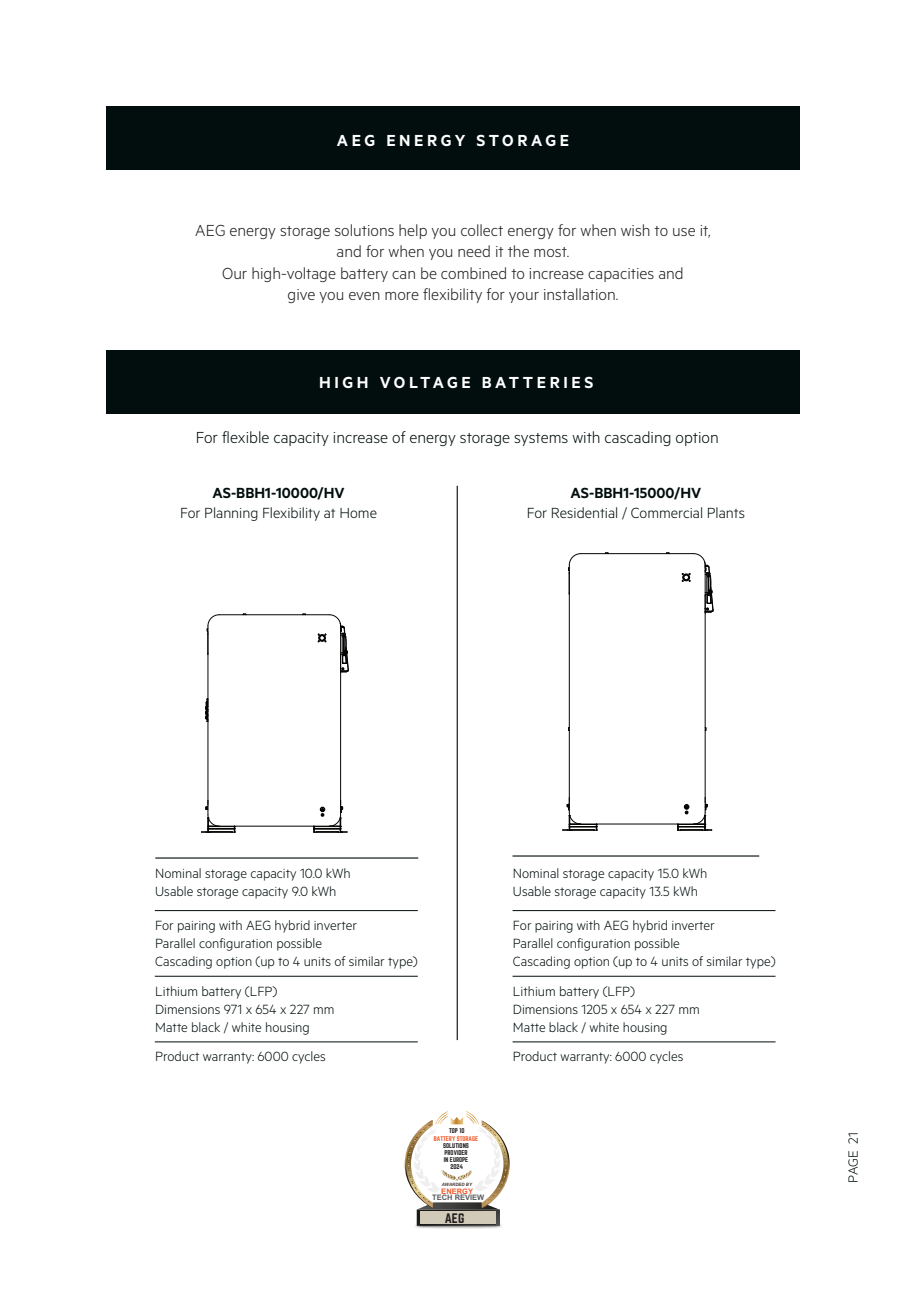
<style>
.page{position:relative;width:906px;height:1289px;background:#fff}
.page>*{position:absolute;margin:0;border:0;box-sizing:border-box;transform-origin:0 0}
.t1{font:300 18px/21.6px "Metric";color:#231f20;text-align:center}
.t2{font:300 18px "Metric";color:#020d0d}
.t3{font:600 18px "Metric";letter-spacing:.2em;color:#fff}
.t4{font:300 16.5px "Metric";color:#020d0d}
.t5{font:600 16.5px "Metric";color:#020d0d}
.t6{font:300 15px/18px "Metric";color:#020d0d}
.t7{font:12px "Norwester";color:#201d1e}
.t8{font:700 7.5px "Arial";color:#58595b}
.t9{font:700 7.5px "Arial";color:#f1592a}
.t10{font:6px/7.2px "Norwester";color:#201d1e;text-align:center}
.t11{font:5.85px "Norwester";color:#f1592a}
.t12{font:italic 700 4.5px "Arial";color:#463b35}
</style>
<div class="page">
<div style="left:106px;top:350px;width:693px;height:63px;background:#020d0d"></div>
<div style="left:106px;top:106px;width:693px;height:64px;background:#020d0d"></div>
<hr style="left:457px;top:486px;width:1px;height:554px;background:#020d0d">
<hr style="left:155px;top:857px;width:263px;height:1px;background:#020d0d">
<hr style="left:512px;top:855px;width:247px;height:1px;background:#020d0d">
<hr style="left:155px;top:910px;width:263px;height:1px;background:#020d0d">
<hr style="left:512px;top:910px;width:263px;height:1px;background:#020d0d">
<hr style="left:155px;top:976px;width:263px;height:1px;background:#020d0d">
<hr style="left:512px;top:976px;width:263px;height:1px;background:#020d0d">
<hr style="left:155px;top:1041px;width:263px;height:1px;background:#020d0d">
<hr style="left:512px;top:1041px;width:263px;height:1px;background:#020d0d">
<hr style="left:219px;top:614px;width:110px;height:1px;background:#040503">
<hr style="left:340px;top:626px;width:1px;height:189px;background:#040503">
<hr style="left:219px;top:825px;width:110px;height:1px;background:#040503">
<hr style="left:208px;top:626px;width:1px;height:189px;background:#040503">
<svg style="left:206px;top:698px;width:3px;height:24px"></svg>
<svg style="left:207px;top:614px;width:13px;height:41px"></svg>
<svg style="left:313px;top:800px;width:35px;height:33px"></svg>
<svg style="left:201px;top:800px;width:34px;height:33px"></svg>
<svg style="left:318px;top:614px;width:31px;height:59px"></svg>
<hr style="left:581px;top:553px;width:112px;height:1px;background:#040503">
<hr style="left:705px;top:565px;width:1px;height:247px;background:#040503">
<hr style="left:581px;top:823px;width:112px;height:1px;background:#040503">
<hr style="left:569px;top:565px;width:1px;height:247px;background:#040503">
<svg style="left:568px;top:553px;width:13px;height:42px"></svg>
<svg style="left:677px;top:797px;width:35px;height:34px"></svg>
<svg style="left:562px;top:797px;width:35px;height:34px"></svg>
<svg style="left:681px;top:553px;width:33px;height:60px"></svg>
<svg style="left:405px;top:1111px;width:105px;height:118px"></svg>
<p class="t3" style="left:337px;top:129px;width:234px">AEG ENERGY STORAGE</p>
<p class="t1" style="left:195px;top:218px;width:517px">AEG energy storage solutions help you collect energy for when wish to use it, and for when you need it the most.<br>Our high-voltage battery can be combined to increase capacities and<br>give you even more flexibility for your installation.</p>
<p class="t3" style="left:319px;top:371px;width:275px">HIGH VOLTAGE BATTERIES</p>
<p class="t2" style="left:196px;top:426px;width:524px">For flexible capacity increase of energy storage systems with cascading option</p>
<p class="t5" style="left:212px;top:483px;width:134px">AS-BBH1-10000/HV</p>
<p class="t4" style="left:180px;top:503px;width:198px">For Planning Flexibility at Home</p>
<p class="t5" style="left:570px;top:483px;width:132px">AS-BBH1-15000/HV</p>
<p class="t4" style="left:527px;top:503px;width:220px">For Residential / Commercial Plants</p>
<p class="t6" style="left:155px;top:863px;width:197px">Nominal storage capacity 10.0 kWh<br>Usable storage capacity 9.0 kWh</p>
<p class="t6" style="left:513px;top:863px;width:196px">Nominal storage capacity 15.0 kWh<br>Usable storage capacity 13.5 kWh</p>
<p class="t6" style="left:155px;top:915px;width:264px">For pairing with AEG hybrid inverter<br>Parallel configuration possible<br>Cascading option (up to 4 units of similar type)</p>
<p class="t6" style="left:513px;top:915px;width:264px">For pairing with AEG hybrid inverter<br>Parallel configuration possible<br>Cascading option (up to 4 units of similar type)</p>
<p class="t6" style="left:155px;top:981px;width:181px">Lithium battery (LFP)<br>Dimensions 971 x 654 x 227 mm<br>Matte black / white housing</p>
<p class="t6" style="left:513px;top:981px;width:188px">Lithium battery (LFP)<br>Dimensions 1205 x 654 x 227 mm<br>Matte black / white housing</p>
<p class="t6" style="left:155px;top:1046px;width:172px">Product warranty: 6000 cycles</p>
<p class="t6" style="left:513px;top:1046px;width:172px">Product warranty: 6000 cycles</p>
<p class="t10" style="left:449px;top:1127px;width:17px">TOP 10</p>
<p class="t11" style="left:434px;top:1135px;width:46px">BATTERY STORAGE</p>
<p class="t10" style="left:443px;top:1141px;width:27px">SOLUTIONS<br>PROVIDER<br>IN EUROPE<br>2024</p>
<p class="t12" style="left:442px;top:1181px;width:32px">AWARDED BY</p>
<p class="t9" style="left:441px;top:1187px;width:33px">ENERGY</p>
<p class="t8" style="left:432px;top:1193px;width:54px">TECH REVIEW</p>
<p class="t7" style="left:445px;top:1212px;width:21px">AEG</p>
<p class="t6" style="left:843px;top:1182px;width:52px;rotate:-90deg">PAGE 21</p>
</div>
